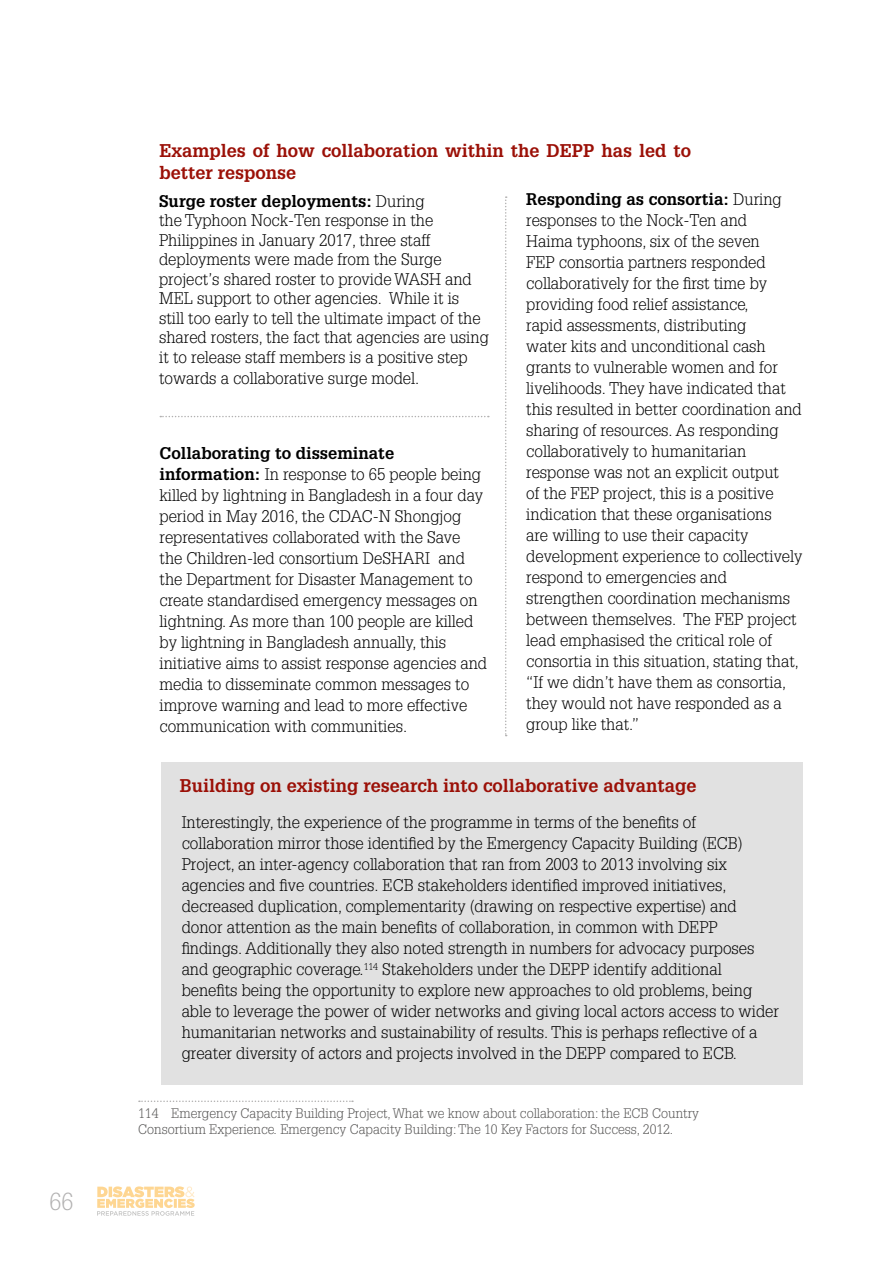
<style>
.page{position:relative;width:893px;height:1263px;background:#fff}
.page>*{position:absolute;margin:0;border:0;box-sizing:border-box;transform-origin:0 0}
.t1{font:300 24px "Glypha LT Std";color:#b2b1b1}
.t2{font:700 18px/21.6px "Glypha";color:#9b1007}
.t3{font:300 16.5px/21px "Glypha LT Std";color:#000}
.t4{font:700 16.5px "Glypha";color:#000}
.t5{font:300 13.5px/16.2px "Glypha LT Std";color:#575655}
.s1{font-family:"Glypha LT Std";font-weight:300}
.s2{font-family:"Glypha";font-weight:700}
</style>
<div class="page">
<svg style="left:97px;top:1186px;width:98px;height:30px"></svg>
<div style="left:161px;top:762px;width:642px;height:323px;background:#e1e1e1"></div>
<svg style="left:505px;top:196px;width:2px;height:540px"></svg>
<svg style="left:160px;top:416px;width:329px;height:1px"></svg>
<svg style="left:139px;top:1100px;width:214px;height:2px"></svg>
<h1 class="t1" style="left:49px;top:1188px;width:25px">66</h1>
<p class="t2" style="left:159px;top:139px;width:533px">Examples of how collaboration within the DEPP has led to better response</p>
<p class="t4" style="left:159px;top:190px;width:267px">Surge roster deployments: <span class="s1">During</span></p>
<p class="t3" style="left:159px;top:211px;width:331px;line-height:19.5px">the Typhoon Nock-Ten response in the Philippines in January 2017, three staff deployments were made from the Surge project’s shared roster to provide WASH and MEL support to other agencies. While it is<br>still too early to tell the ultimate impact of the shared rosters, the fact that agencies are using it to release staff members is a positive step</p>
<p class="t3" style="left:159px;top:368px;width:262px">towards a collaborative surge model.</p>
<p class="t4" style="left:160px;top:442px;width:236px">Collaborating to disseminate</p>
<p class="t3" style="left:160px;top:464px;width:329px"><span class="s2">information:</span> In response to 65 people being killed by lightning in Bangladesh in a four day period in May 2016, the CDAC-N Shongjog representatives collaborated with the Save the Children-led consortium DeSHARI and the Department for Disaster Management to create standardised emergency messages on lightning. As more than 100 people are killed by lightning in Bangladesh annually, this initiative aims to assist response agencies and media to disseminate common messages to improve warning and lead to more effective communication with communities.</p>
<p class="t4" style="left:526px;top:189px;width:257px">Responding as consortia: <span class="s1">During</span></p>
<p class="t3" style="left:526px;top:210px;width:278px">responses to the Nock-Ten and<br>Haima typhoons, six of the seven<br>FEP consortia partners responded collaboratively for the first time by providing food relief assistance,<br>rapid assessments, distributing<br>water kits and unconditional cash grants to vulnerable women and for livelihoods. They have indicated that this resulted in better coordination and sharing of resources. As responding collaboratively to humanitarian response was not an explicit output<br>of the FEP project, this is a positive indication that these organisations<br>are willing to use their capacity development experience to collectively respond to emergencies and strengthen coordination mechanisms between themselves. The FEP project lead emphasised the critical role of consortia in this situation, stating that, “If we didn’t have them as consortia, they would not have responded as a group like that.”</p>
<p class="t2" style="left:180px;top:774px;width:518px">Building on existing research into collaborative advantage</p>
<p class="t3" style="left:182px;top:812px;width:599px">Interestingly, the experience of the programme in terms of the benefits of collaboration mirror those identified by the Emergency Capacity Building (ECB)<br>Project, an inter-agency collaboration that ran from 2003 to 2013 involving six agencies and five countries. ECB stakeholders identified improved initiatives, decreased duplication, complementarity (drawing on respective expertise) and donor attention as the main benefits of collaboration, in common with DEPP findings. Additionally they also noted strength in numbers for advocacy purposes and geographic coverage.<sup>114</sup> Stakeholders under the DEPP identify additional benefits being the opportunity to explore new approaches to old problems, being able to leverage the power of wider networks and giving local actors access to wider humanitarian networks and sustainability of results. This is perhaps reflective of a greater diversity of actors and projects involved in the DEPP compared to ECB.</p>
<p class="t5" style="left:138px;top:1105px;width:562px">114 Emergency Capacity Building Project, What we know about collaboration: the ECB Country<br>Consortium Experience. Emergency Capacity Building: The 10 Key Factors for Success, 2012.</p>
</div>
